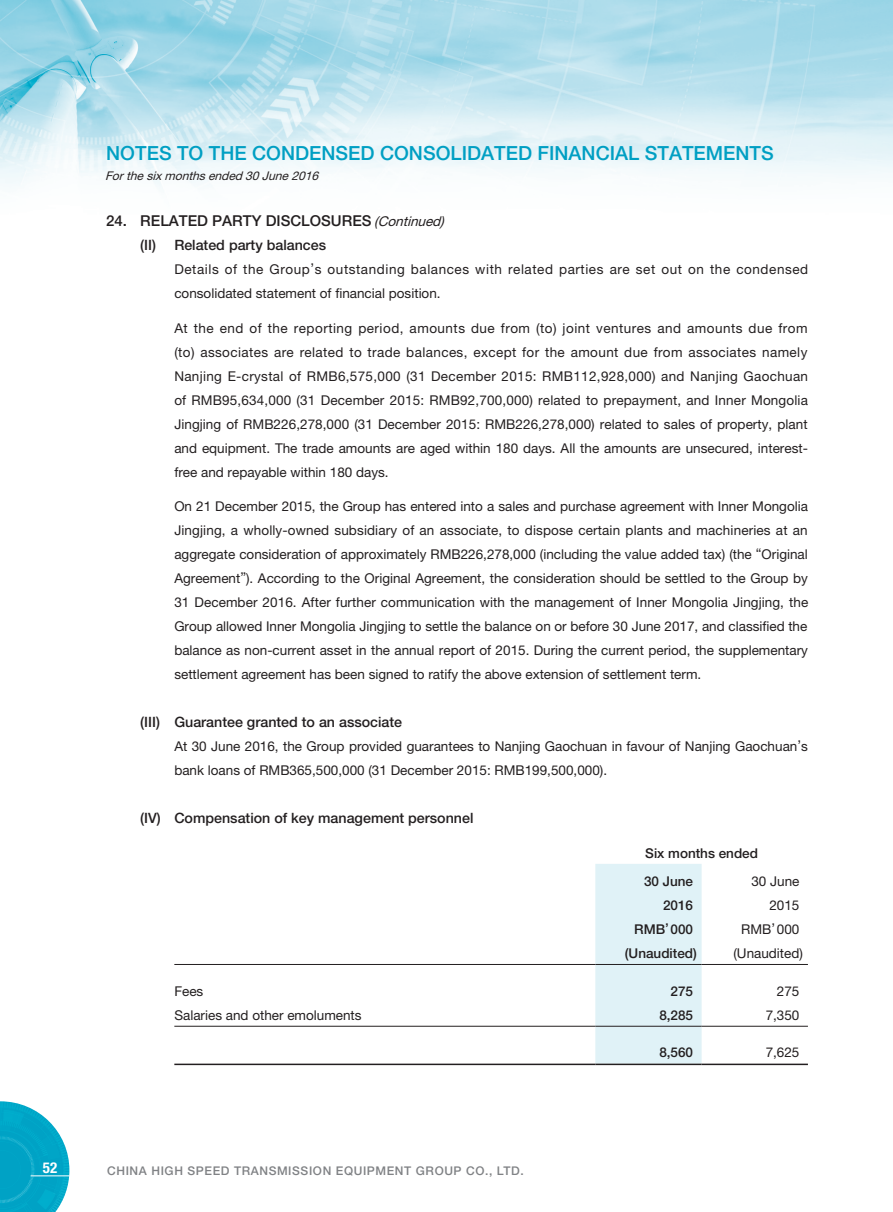
<style>
.page{position:relative;width:893px;height:1212px;background:#fff}
.page>*{position:absolute;margin:0;border:0;box-sizing:border-box;transform-origin:0 0}
.t1{font:500 19.5px "Helvetica Neue LT Std";color:#009fc3}
._3__標題{font:500 15px "Helvetica Neue LT Std";color:#231f20}
.t2{font:700 condensed 15px "Helvetica Neue LT Std";color:#fff}
._4__副標題{font:500 14.25px "Helvetica Neue LT Std";color:#231f20}
._1__內文{font:13.5px/24px "Helvetica Neue LT Std";color:#231f20;text-align:justify}
._1__內文-2{font:13.5px/24px "Helvetica Neue LT Std";letter-spacing:.04em;color:#231f20}
._1__內文-3{font:500 13.5px "Helvetica Neue LT Std";color:#231f20}
.t3{font:500 12px "Helvetica Neue LT Std";letter-spacing:.05em;color:#808285}
.t4{font:italic 12px "Helvetica Neue LT Std";color:#231f20}
.s1{font-weight:400;font-style:italic;font-size:13.5px}
</style>
<div class="page">
<img style="left:0;top:0;width:892px;height:1177px">
<img style="left:0;top:1101px;width:69px;height:111px">
<hr style="left:31px;top:1175px;width:38px;height:1px;background:#fff">
<div style="left:595px;top:864px;width:107px;height:199px;background:#e0f2f7"></div>
<hr style="left:174px;top:964px;width:421px;height:1px;background:#231f20">
<hr style="left:595px;top:964px;width:107px;height:1px;background:#231f20">
<hr style="left:702px;top:964px;width:106px;height:1px;background:#231f20">
<hr style="left:174px;top:1026px;width:421px;height:1px;background:#231f20">
<hr style="left:595px;top:1026px;width:107px;height:1px;background:#231f20">
<hr style="left:702px;top:1026px;width:106px;height:1px;background:#231f20">
<hr style="left:174px;top:1063px;width:421px;height:2px;background:#231f20">
<hr style="left:595px;top:1063px;width:107px;height:2px;background:#231f20">
<hr style="left:702px;top:1063px;width:106px;height:2px;background:#231f20">
<h1 class="t1" style="left:106px;top:141px;width:669px">NOTES TO THE CONDENSED CONSOLIDATED FINANCIAL STATEMENTS</h1>
<p class="t4" style="left:105px;top:168px;width:218px">For the six months ended 30 June 2016</p>
<p class="_3__標題" style="left:106px;top:212px;width:340px">24. RELATED PARTY DISCLOSURES <span class="s1">(Continued)</span></p>
<p class="_4__副標題" style="left:140px;top:236px;width:187px">(II) Related party balances</p>
<p class="_1__內文-2" style="left:174px;top:257px;width:635px">Details of the Group’s outstanding balances with related parties are set out on the condensed consolidated statement of financial position.</p>
<p class="_1__內文" style="left:174px;top:316px;width:635px">At the end of the reporting period, amounts due from (to) joint ventures and amounts due from (to) associates are related to trade balances, except for the amount due from associates namely Nanjing E-crystal of RMB6,575,000 (31 December 2015: RMB112,928,000) and Nanjing Gaochuan of RMB95,634,000 (31 December 2015: RMB92,700,000) related to prepayment, and Inner Mongolia Jingjing of RMB226,278,000 (31 December 2015: RMB226,278,000) related to sales of property, plant and equipment. The trade amounts are aged within 180 days. All the amounts are unsecured, interest&shy;free and repayable within 180 days.</p>
<p class="_1__內文" style="left:174px;top:494px;width:635px">On 21 December 2015, the Group has entered into a sales and purchase agreement with Inner Mongolia Jingjing, a wholly-owned subsidiary of an associate, to dispose certain plants and machineries at an aggregate consideration of approximately RMB226,278,000 (including the value added tax) (the “Original Agreement”). According to the Original Agreement, the consideration should be settled to the Group by 31 December 2016. After further communication with the management of Inner Mongolia Jingjing, the Group allowed Inner Mongolia Jingjing to settle the balance on or before 30 June 2017, and classified the balance as non-current asset in the annual report of 2015. During the current period, the supplementary settlement agreement has been signed to ratify the above extension of settlement term.</p>
<p class="_4__副標題" style="left:140px;top:713px;width:263px">(III) Guarantee granted to an associate</p>
<p class="_1__內文" style="left:174px;top:734px;width:635px">At 30 June 2016, the Group provided guarantees to Nanjing Gaochuan in favour of Nanjing Gaochuan’s bank loans of RMB365,500,000 (31 December 2015: RMB199,500,000).</p>
<p class="_4__副標題" style="left:140px;top:809px;width:335px">(IV) Compensation of key management personnel</p>
<p class="_1__內文-3" style="left:645px;top:845px;width:114px">Six months ended</p>
<p class="_1__內文-3" style="left:644px;top:873px;width:51px">30 June</p>
<p class="_1__內文-3" style="left:663px;top:897px;width:32px">2016</p>
<p class="_1__內文" style="left:751px;top:869px;width:50px">30 June</p>
<p class="_1__內文" style="left:769px;top:893px;width:32px">2015</p>
<p class="_1__內文-3" style="left:634px;top:921px;width:60px">RMB’000</p>
<p class="_1__內文" style="left:741px;top:917px;width:60px">RMB’000</p>
<p class="_1__內文-3" style="left:625px;top:945px;width:74px">(Unaudited)</p>
<p class="_1__內文" style="left:733px;top:941px;width:71px">(Unaudited)</p>
<p class="_1__內文" style="left:174px;top:979px;width:30px">Fees</p>
<p class="_1__內文-3" style="left:671px;top:983px;width:24px">275</p>
<p class="_1__內文" style="left:777px;top:979px;width:24px">275</p>
<p class="_1__內文" style="left:174px;top:1003px;width:189px">Salaries and other emoluments</p>
<p class="_1__內文-3" style="left:659px;top:1007px;width:35px">8,285</p>
<p class="_1__內文" style="left:766px;top:1003px;width:35px">7,350</p>
<p class="_1__內文-3" style="left:659px;top:1044px;width:35px">8,560</p>
<p class="_1__內文" style="left:766px;top:1040px;width:35px">7,625</p>
<p class="t2" style="left:43px;top:1158px;width:16px">52</p>
<p class="t3" style="left:107px;top:1164px;width:418px">CHINA HIGH SPEED TRANSMISSION EQUIPMENT GROUP CO., LTD.</p>
</div>
